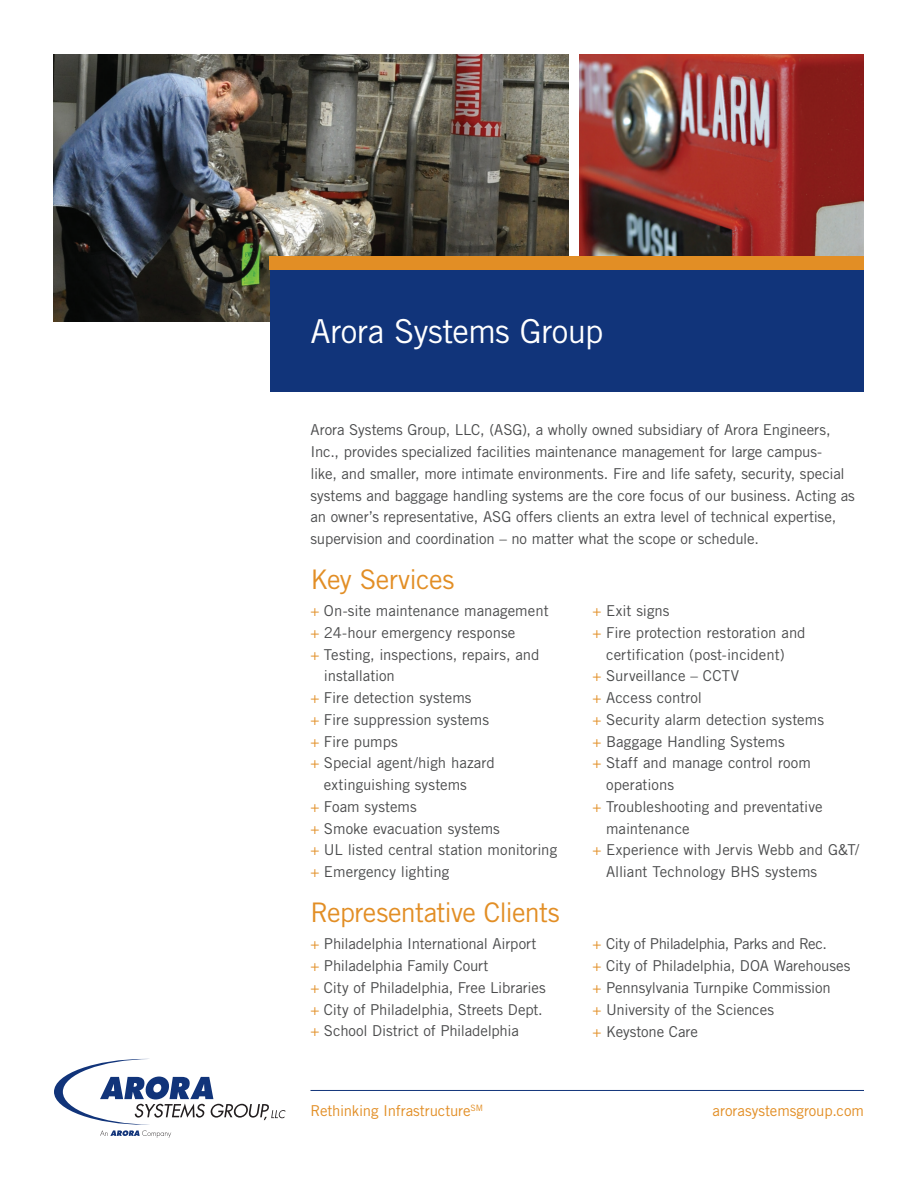
<style>
.page{position:relative;width:918px;height:1188px;background:#fff}
.page>*{position:absolute;margin:0;border:0;box-sizing:border-box;transform-origin:0 0}
.t1{font:33px "Trade Gothic LT Std";letter-spacing:-.015em;color:#fff}
.t2{font:27px "Trade Gothic LT Std";letter-spacing:-.025em;color:#e28e25}
.t3{font:15px/21.8px "Trade Gothic LT Std";letter-spacing:-.005em;color:#4b4c4d}
.t4{font:15px "Trade Gothic LT Std";letter-spacing:-.005em;color:#e28e25}
.s1{color:#e28e25}
</style>
<div class="page">
<hr style="left:310px;top:1090px;width:554px;height:1px;background:#11347a">
<img style="left:579px;top:54px;width:285px;height:202px">
<img style="left:54px;top:54px;width:514px;height:267px">
<div style="left:270px;top:256px;width:594px;height:14px;background:#e28e25"></div>
<div style="left:270px;top:270px;width:594px;height:122px;background:#11347a"></div>
<svg style="left:54px;top:1059px;width:231px;height:79px"></svg>
<h1 class="t1" style="left:310px;top:311px;width:294px">Arora Systems Group</h1>
<p class="t3" style="left:310px;top:419px;width:546px">Arora Systems Group, LLC, (ASG), a wholly owned subsidiary of Arora Engineers, Inc., provides specialized facilities maintenance management for large campus-<br>like, and smaller, more intimate environments. Fire and life safety, security, special systems and baggage handling systems are the core focus of our business. Acting as an owner’s representative, ASG offers clients an extra level of technical expertise, supervision and coordination – no matter what the scope or schedule.</p>
<h2 class="t2" style="left:310px;top:563px;width:146px">Key Services</h2>
<p class="t3" style="left:310px;top:600px;width:240px"><span class="s1">+</span> On-site maintenance management</p>
<p class="t3" style="left:310px;top:622px;width:206px"><span class="s1">+</span> 24-hour emergency response</p>
<p class="t3" style="left:310px;top:643px;width:230px"><span class="s1">+</span> Testing, inspections, repairs, and</p>
<p class="t3" style="left:324px;top:665px;width:72px">installation</p>
<p class="t3" style="left:310px;top:687px;width:163px"><span class="s1">+</span> Fire detection systems</p>
<p class="t3" style="left:310px;top:709px;width:180px"><span class="s1">+</span> Fire suppression systems</p>
<p class="t3" style="left:310px;top:730px;width:89px"><span class="s1">+</span> Fire pumps</p>
<p class="t3" style="left:310px;top:752px;width:186px"><span class="s1">+</span> Special agent/high hazard</p>
<p class="t3" style="left:324px;top:774px;width:144px">extinguishing systems</p>
<p class="t3" style="left:310px;top:796px;width:108px"><span class="s1">+</span> Foam systems</p>
<p class="t3" style="left:310px;top:817px;width:191px"><span class="s1">+</span> Smoke evacuation systems</p>
<p class="t3" style="left:310px;top:839px;width:248px"><span class="s1">+</span> UL listed central station monitoring</p>
<p class="t3" style="left:310px;top:861px;width:140px"><span class="s1">+</span> Emergency lighting</p>
<p class="t3" style="left:593px;top:600px;width:78px"><span class="s1">+</span> Exit signs</p>
<p class="t3" style="left:593px;top:622px;width:215px"><span class="s1">+</span> Fire protection restoration and</p>
<p class="t3" style="left:606px;top:643px;width:180px">certification (post-incident)</p>
<p class="t3" style="left:593px;top:665px;width:148px"><span class="s1">+</span> Surveillance – CCTV</p>
<p class="t3" style="left:593px;top:687px;width:111px"><span class="s1">+</span> Access control</p>
<p class="t3" style="left:593px;top:709px;width:233px"><span class="s1">+</span> Security alarm detection systems</p>
<p class="t3" style="left:593px;top:730px;width:194px"><span class="s1">+</span> Baggage Handling Systems</p>
<p class="t3" style="left:593px;top:752px;width:220px"><span class="s1">+</span> Staff and manage control room</p>
<p class="t3" style="left:606px;top:774px;width:69px">operations</p>
<p class="t3" style="left:593px;top:796px;width:231px"><span class="s1">+</span> Troubleshooting and preventative</p>
<p class="t3" style="left:606px;top:817px;width:85px">maintenance</p>
<p class="t3" style="left:593px;top:839px;width:268px"><span class="s1">+</span> Experience with Jervis Webb and G&amp;T/</p>
<p class="t3" style="left:606px;top:861px;width:213px">Alliant Technology BHS systems</p>
<h2 class="t2" style="left:310px;top:896px;width:251px">Representative Clients</h2>
<p class="t3" style="left:310px;top:933px;width:237px"><span class="s1">+</span> Philadelphia International Airport <span class="s1">+</span> Philadelphia Family Court<br><span class="s1">+</span> City of Philadelphia, Free Libraries <span class="s1">+</span> City of Philadelphia, Streets Dept. <span class="s1">+</span> School District of Philadelphia</p>
<p class="t3" style="left:593px;top:933px;width:259px"><span class="s1">+</span> City of Philadelphia, Parks and Rec.<br><span class="s1">+</span> City of Philadelphia, DOA Warehouses <span class="s1">+</span> Pennsylvania Turnpike Commission<br><span class="s1">+</span> University of the Sciences<br><span class="s1">+</span> Keystone Care</p>
<p class="t4" style="left:310px;top:1102px;width:174px">Rethinking Infrastructure<sup>SM</sup></p>
<p class="t4" style="left:713px;top:1102px;width:153px">arorasystemsgroup.com</p>
</div>
